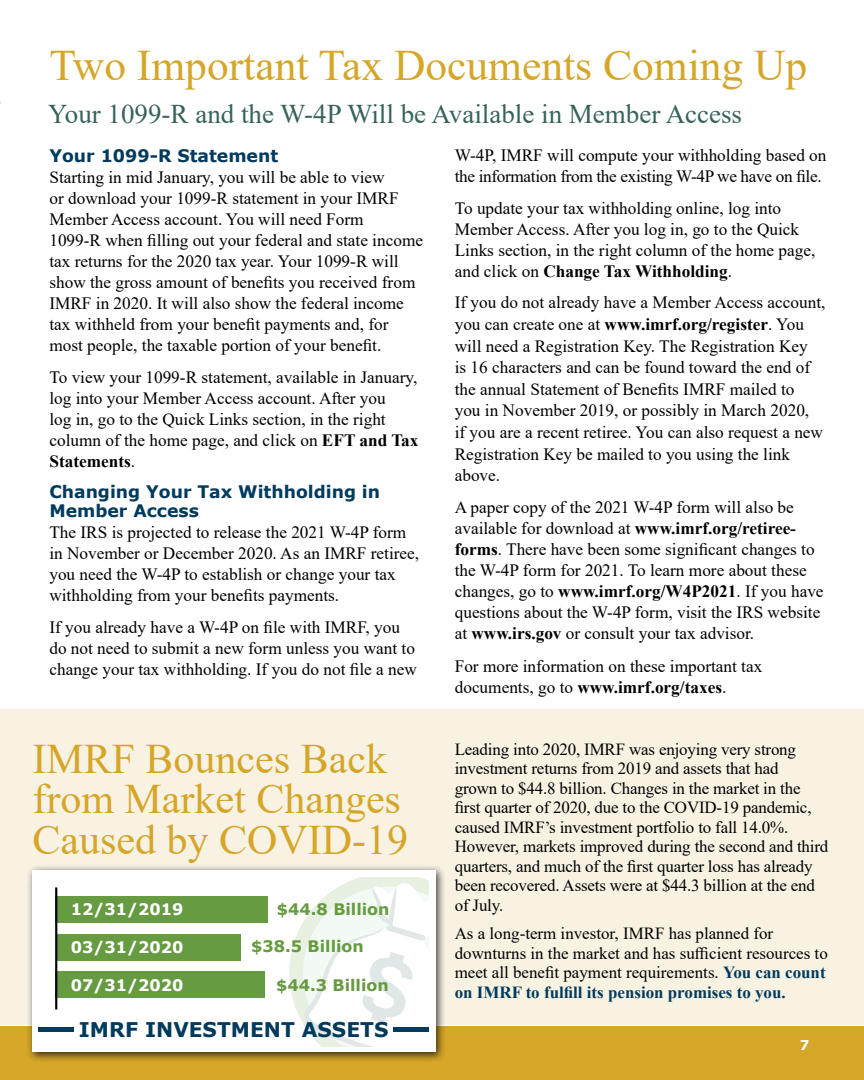
<style>
.page{position:relative;width:864px;height:1080px;background:#fff}
.page>*{position:absolute;margin:0;border:0;box-sizing:border-box;transform-origin:0 0}
.t1{font:43.5px "Times New Roman";color:#d6a629}
.t2{font:42px/40.5px "Times New Roman";color:#d6a629}
.t3{font:27px "Times New Roman";color:#38635a}
.t4{font:700 20.25px "Verdana Pro";color:#003a5d}
.t5{font:17.25px/21px "Times New Roman";color:#000}
.t6{font:700 17.25px/19.5px "Verdana";color:#003a5d}
.t7{font:16.95px/19.5px "Times New Roman";letter-spacing:-.01em;color:#000}
.t8{font:700 15.9px "Verdana Pro";color:#669b41}
.t9{font:700 15.9px "Verdana Pro";color:#fff}
.t10{font:700 13.5px "Verdana";color:#fff}
.s1{font-weight:700}
.s2{font-weight:700;color:#003a5d}
</style>
<div class="page">
<div style="left:0;top:1026px;width:864px;height:54px;background:#d6a629"></div>
<div style="left:0;top:710px;width:864px;height:315px;background:#f8f2e3"></div>
<div style="left:26px;top:865px;width:421px;height:197px;background:#000;opacity:.75"></div>
<div style="left:32px;top:870px;width:404px;height:181px;background:#fff"></div>
<svg style="left:289px;top:877px;width:140px;height:169px"></svg>
<div style="left:56px;top:896px;width:212px;height:26px;background:#669b41"></div>
<div style="left:56px;top:934px;width:184px;height:26px;background:#669b41"></div>
<div style="left:56px;top:972px;width:209px;height:26px;background:#669b41"></div>
<hr style="left:55px;top:887px;width:2px;height:123px;background:#000">
<hr style="left:39px;top:1028px;width:35px;height:4px;background:#003a5d">
<hr style="left:393px;top:1028px;width:36px;height:4px;background:#003a5d">
<h1 class="t1" style="left:49px;top:35px;width:759px">Two Important Tax Documents Coming Up</h1>
<h3 class="t3" style="left:48px;top:95px;width:696px">Your 1099-R and the W-4P Will be Available in Member Access</h3>
<p class="t6" style="left:49px;top:145px;width:230px">Your 1099-R Statement</p>
<p class="t5" style="left:49px;top:166px;width:375px">Starting in mid January, you will be able to view<br>or download your 1099-R statement in your IMRF Member Access account. You will need Form<br>1099-R when filling out your federal and state income tax returns for the 2020 tax year. Your 1099-R will show the gross amount of benefits you received from IMRF in 2020. It will also show the federal income tax withheld from your benefit payments and, for most people, the taxable portion of your benefit.</p>
<p class="t5" style="left:49px;top:366px;width:371px">To view your 1099-R statement, available in January, log into your Member Access account. After you<br>log in, go to the Quick Links section, in the right column of the home page, and click on <span class="s1">EFT and Tax Statements</span>.</p>
<p class="t6" style="left:49px;top:481px;width:332px">Changing Your Tax Withholding in<br>Member Access</p>
<p class="t5" style="left:49px;top:521px;width:371px">The IRS is projected to release the 2021 W-4P form in November or December 2020. As an IMRF retiree, you need the W-4P to establish or change your tax withholding from your benefits payments.</p>
<p class="t5" style="left:49px;top:616px;width:369px">If you already have a W-4P on file with IMRF, you do not need to submit a new form unless you want to change your tax withholding. If you do not file a new</p>
<p class="t5" style="left:455px;top:144px;width:373px">W-4P, IMRF will compute your withholding based on the information from the existing W-4P we have on file.</p>
<p class="t5" style="left:455px;top:198px;width:362px">To update your tax withholding online, log into Member Access. After you log in, go to the Quick Links section, in the right column of the home page, and click on <span class="s1">Change Tax Withholding</span>.</p>
<p class="t5" style="left:455px;top:291px;width:372px;line-height:21.6px">If you do not already have a Member Access account, you can create one at <span class="s1">www.imrf.org/register</span>. You will need a Registration Key. The Registration Key<br>is 16 characters and can be found toward the end of the annual Statement of Benefits IMRF mailed to<br>you in November 2019, or possibly in March 2020,<br>if you are a recent retiree. You can also request a new Registration Key be mailed to you using the link above.</p>
<p class="t5" style="left:455px;top:497px;width:370px">A paper copy of the 2021 W-4P form will also be available for download at <span class="s1">www.imrf.org/retiree&shy;forms</span>. There have been some significant changes to the W-4P form for 2021. To learn more about these changes, go to <span class="s1">www.imrf.org/W4P2021</span>. If you have questions about the W-4P form, visit the IRS website at <span class="s1">www.irs.gov</span> or consult your tax advisor.</p>
<p class="t5" style="left:455px;top:655px;width:309px">For more information on these important tax documents, go to <span class="s1">www.imrf.org/taxes</span>.</p>
<h2 class="t2" style="left:32px;top:737px;width:377px">IMRF Bounces Back from Market Changes<br>Caused by COVID-19</h2>
<p class="t7" style="left:455px;top:739px;width:375px">Leading into 2020, IMRF was enjoying very strong investment returns from 2019 and assets that had<br>grown to $44.8 billion. Changes in the market in the first quarter of 2020, due to the COVID-19 pandemic, caused IMRF’s investment portfolio to fall 14.0%.<br>However, markets improved during the second and third quarters, and much of the first quarter loss has already been recovered. Assets were at $44.3 billion at the end of July.</p>
<p class="t7" style="left:455px;top:923px;width:375px">As a long-term investor, IMRF has planned for downturns in the market and has sufficient resources to meet all benefit payment requirements. <span class="s2">You can count on IMRF to fulfill its pension promises to you.</span></p>
<p class="t4" style="left:79px;top:1016px;width:311px">IMRF INVESTMENT ASSETS</p>
<p class="t9" style="left:71px;top:898px;width:114px">12/31/2019</p>
<p class="t9" style="left:71px;top:937px;width:114px">03/31/2020</p>
<p class="t9" style="left:71px;top:975px;width:114px">07/31/2020</p>
<p class="t8" style="left:277px;top:899px;width:114px">$44.8 Billion</p>
<p class="t8" style="left:251px;top:936px;width:114px">$38.5 Billion</p>
<p class="t8" style="left:276px;top:974px;width:114px">$44.3 Billion</p>
<p class="t10" style="left:800px;top:1035px;width:11px">7</p>
</div>
